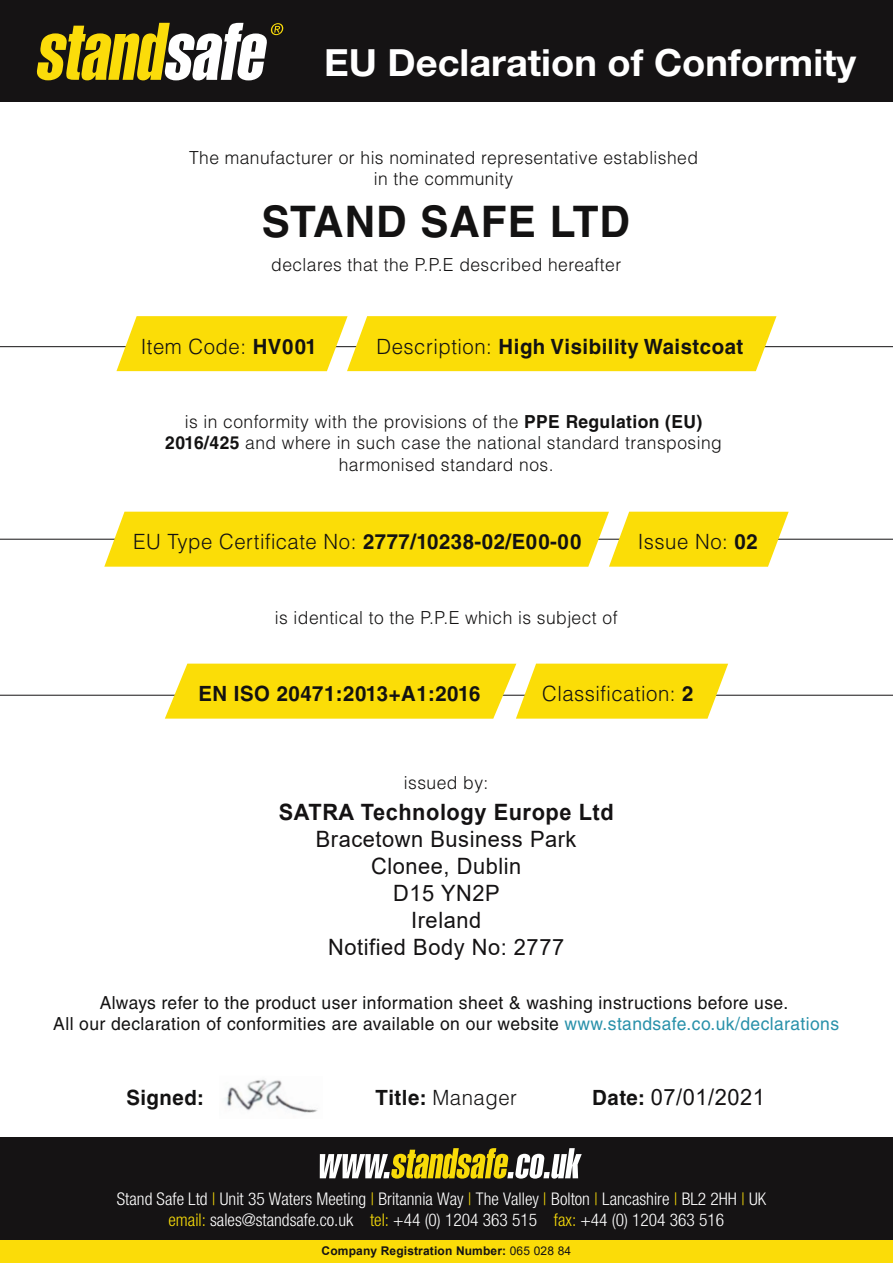
<style>
.page{position:relative;width:893px;height:1263px;background:#fff}
.page>*{position:absolute;margin:0;border:0;box-sizing:border-box;transform-origin:0 0}
.t1{font:700 43.5px "Helvetica LT Std";letter-spacing:.025em;color:#131212}
.t2{font:700 37.5px "Helvetica Neue LT Std";color:#fff}
.t3{font:22.5px/27px "Arial";letter-spacing:.025em;color:#141213;text-align:center}
.t4{font:700 22.5px "Arial";letter-spacing:.025em;color:#141213}
.t5{font:300 21px "Helvetica LT Std";letter-spacing:.025em;color:#131212}
.t6{font:700 21px "Helvetica LT Std";letter-spacing:.025em;color:#131212}
.t7{font:300 18px/21.6px "Helvetica LT Std";letter-spacing:.025em;color:#131212;text-align:center}
.t8{font:18px/21.6px "Helvetica LT Std";letter-spacing:.025em;color:#131212;text-align:center}
.t9{font:300 condensed 17.4px/20.9px "Helvetica Neue LT Std";color:#fff;text-align:center}
.t10{font:700 12px "Arial";letter-spacing:.01em;color:#151314}
.s1{font-weight:700}
.s2{font-weight:300}
.s3{color:#2991aa}
.s4{font-family:"Helvetica LT Std";font-weight:700;font-size:21px;color:#131212}
.s5{color:#f7db09}
.s6{font-weight:400}
</style>
<div class="page">
<hr style="left:0;top:346px;width:893px;height:1px;background:#151314">
<hr style="left:0;top:539px;width:893px;height:1px;background:#151314">
<div style="left:0;top:0;width:893px;height:101px;background:#151314"></div>
<svg style="left:37px;top:23px;width:247px;height:57px"></svg>
<div style="left:0;top:1137px;width:893px;height:102px;background:#151314"></div>
<svg style="left:320px;top:1148px;width:262px;height:30px"></svg>
<svg style="left:116px;top:316px;width:660px;height:55px;background:#fade16"></svg>
<hr style="left:0;top:695px;width:893px;height:1px;background:#151314">
<div style="left:0;top:1240px;width:893px;height:23px;background:#fbdc08"></div>
<svg style="left:104px;top:512px;width:685px;height:55px;background:#fade16"></svg>
<svg style="left:165px;top:664px;width:563px;height:55px;background:#fadf1a"></svg>
<img style="left:225px;top:1079px;width:93px;height:34px">
<h2 class="t2" style="left:324px;top:39px;width:534px">EU Declaration of Conformity</h2>
<p class="t7" style="left:189px;top:146px;width:510px">The manufacturer or his nominated representative established in the community</p>
<h1 class="t1" style="left:262px;top:195px;width:370px">STAND SAFE LTD</h1>
<p class="t7" style="left:271px;top:253px;width:351px">declares that the P.P.E described hereafter</p>
<p class="t5" style="left:141px;top:333px;width:177px">Item Code: <span class="s1">HV001</span></p>
<p class="t6" style="left:377px;top:333px;width:368px"><span class="s2">Description:</span> High Visibility Waistcoat</p>
<p class="t7" style="left:165px;top:410px;width:558px">is in conformity with the provisions of the <span class="s1">PPE Regulation (EU)<br>2016/425</span> and where in such case the national standard transposing harmonised standard nos.</p>
<p class="t5" style="left:133px;top:529px;width:450px">EU Type Certificate No: <span class="s1">2777/10238-02/E00-00</span></p>
<p class="t5" style="left:638px;top:529px;width:121px">Issue No: <span class="s1">02</span></p>
<p class="t7" style="left:275px;top:606px;width:344px">is identical to the P.P.E which is subject of</p>
<p class="t6" style="left:198px;top:681px;width:283px">EN ISO 20471:2013+A1:2016</p>
<p class="t5" style="left:542px;top:681px;width:153px">Classification: <span class="s1">2</span></p>
<p class="t7" style="left:404px;top:772px;width:86px">issued by:</p>
<p class="t4" style="left:279px;top:796px;width:337px">SATRA Technology Europe Ltd</p>
<p class="t3" style="left:316px;top:825px;width:262px">Bracetown Business Park<br>Clonee, Dublin<br>D15 YN2P<br>Ireland<br>Notified Body No: 2777</p>
<p class="t8" style="left:53px;top:991px;width:787px">Always refer to the product user information sheet &amp; washing instructions before use.<br>All our declaration of conformities are available on our website <span class="s3">www.standsafe.co.uk/declarations</span></p>
<p class="t6" style="left:126px;top:1085px;width:79px">Signed:</p>
<p class="t5" style="left:375px;top:1085px;width:143px"><span class="s1">Title:</span> Manager</p>
<p class="t3" style="left:592px;top:1084px;width:174px"><span class="s4">Date:</span> 07/01/2021</p>
<p class="t9" style="left:117px;top:1189px;width:651px">Stand Safe Ltd <span class="s5">|</span> Unit 35 Waters Meeting <span class="s5">|</span> Britannia Way <span class="s5">|</span> The Valley <span class="s5">|</span> Bolton <span class="s5">|</span> Lancashire <span class="s5">|</span> BL2 2HH <span class="s5">|</span> UK <span class="s5">email:</span> sales@standsafe.co.uk <span class="s5">tel:</span> +44 (0) 1204 363 515 <span class="s5">fax:</span> +44 (0) 1204 363 516</p>
<p class="t10" style="left:322px;top:1243px;width:251px">Company Registration Number: <span class="s6">065 028 84</span></p>
</div>
